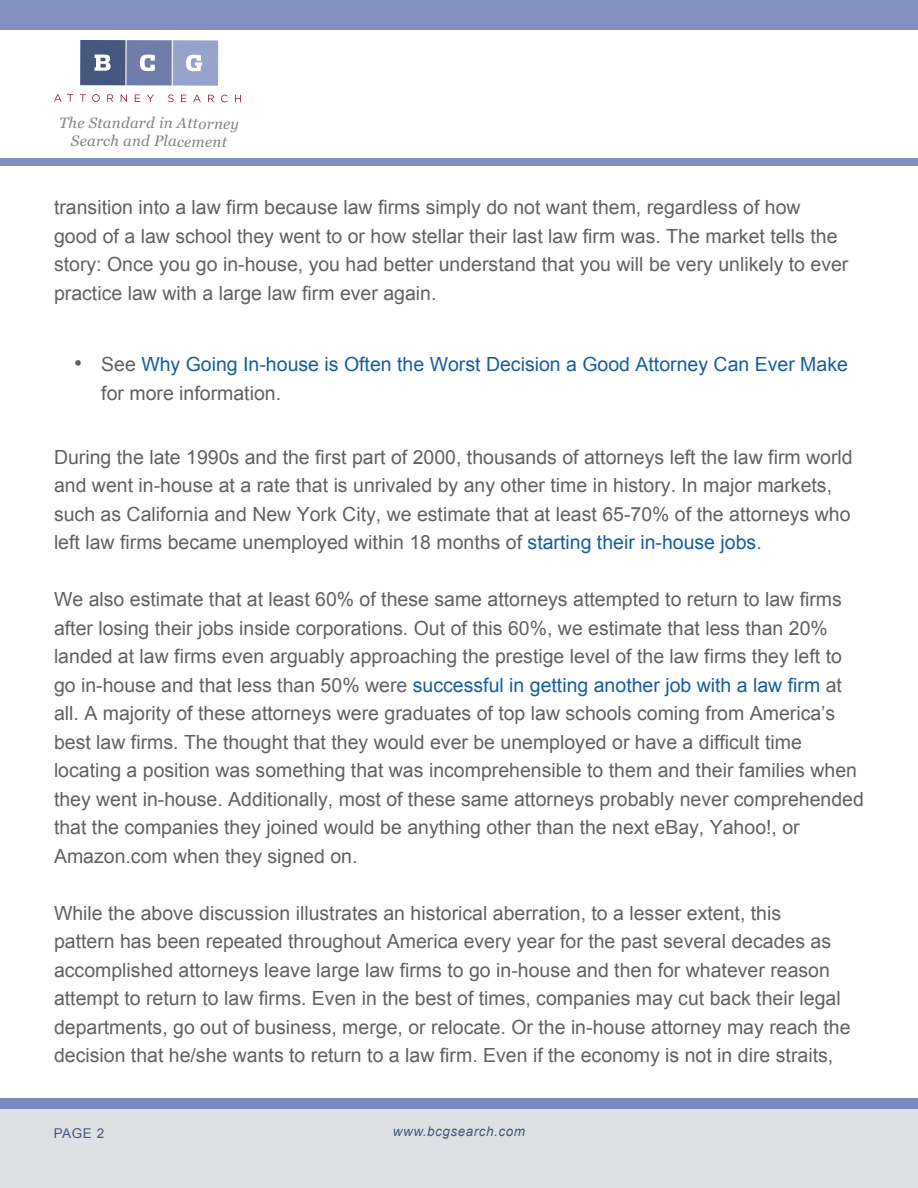
<style>
.page{position:relative;width:918px;height:1188px;background:#fff}
.page>*{position:absolute;margin:0;border:0;box-sizing:border-box;transform-origin:0 0}
.Body_Text{font:19.5px/28.5px "Arial";color:#616163}
.t1{font:19.5px/28.5px "Arial";color:#175d9e}
.t2{font:italic 15.15px/18.1px "Georgia";letter-spacing:.015em;color:#848587;text-align:center}
.t3{font:italic 13.5px "Arial";letter-spacing:.04em;color:#43577f}
.t4{font:13.5px "Arial";color:#43577f}
.s1{font-size:22.5px;color:#616163}
.s2{color:#616163}
.s3{color:#175d9e}
</style>
<div class="page">
<div style="left:0;top:158px;width:918px;height:7px;background:#8091bf"></div>
<div style="left:0;top:0;width:918px;height:30px;background:#8091bf"></div>
<div style="left:0;top:1109px;width:918px;height:79px;background:#dfe0e4"></div>
<div style="left:0;top:1098px;width:918px;height:11px;background:#778bc0"></div>
<svg style="left:168px;top:94px;width:73px;height:8px"></svg>
<svg style="left:54px;top:94px;width:100px;height:8px"></svg>
<div style="left:80px;top:40px;width:46px;height:45px;background:#43577f"></div>
<div style="left:126px;top:40px;width:46px;height:46px;background:#6f7ea8"></div>
<div style="left:173px;top:40px;width:45px;height:46px;background:#96a3cc"></div>
<svg style="left:95px;top:55px;width:16px;height:16px"></svg>
<svg style="left:140px;top:55px;width:15px;height:16px"></svg>
<svg style="left:186px;top:55px;width:16px;height:16px"></svg>
<p class="t2" style="left:59px;top:114px;width:182px">The Standard in Attorney<br>Search and Placement</p>
<p class="Body_Text" style="left:54px;top:193px;width:796px">transition into a law firm because law firms simply do not want them, regardless of how good of a law school they went to or how stellar their last law firm was. The market tells the story: Once you go in-house, you had better understand that you will be very unlikely to ever practice law with a large law firm ever again.</p>
<p class="t1" style="left:101px;top:351px;width:748px;text-indent:-27px"><span class="s1">•</span> <span class="s2">See</span> Why Going In-house is Often the Worst Decision a Good Attorney Can Ever Make <span class="s2">for more information.</span></p>
<p class="Body_Text" style="left:54px;top:443px;width:800px">During the late 1990s and the first part of 2000, thousands of attorneys left the law firm world and went in-house at a rate that is unrivaled by any other time in history. In major markets, such as California and New York City, we estimate that at least 65-70% of the attorneys who left law firms became unemployed within 18 months of <span class="s3">starting their in-house jobs</span>.</p>
<p class="Body_Text" style="left:54px;top:585px;width:811px">We also estimate that at least 60% of these same attorneys attempted to return to law firms after losing their jobs inside corporations. Out of this 60%, we estimate that less than 20% landed at law firms even arguably approaching the prestige level of the law firms they left to go in-house and that less than 50% were <span class="s3">successful in getting another job with a law firm</span> at all. A majority of these attorneys were graduates of top law schools coming from America’s best law firms. The thought that they would ever be unemployed or have a difficult time locating a position was something that was incomprehensible to them and their families when they went in-house. Additionally, most of these same attorneys probably never comprehended that the companies they joined would be anything other than the next eBay, Yahoo!, or Amazon.com when they signed on.</p>
<p class="Body_Text" style="left:54px;top:899px;width:798px">While the above discussion illustrates an historical aberration, to a lesser extent, this<br>pattern has been repeated throughout America every year for the past several decades as accomplished attorneys leave large law firms to go in-house and then for whatever reason attempt to return to law firms. Even in the best of times, companies may cut back their legal departments, go out of business, merge, or relocate. Or the in-house attorney may reach the decision that he/she wants to return to a law firm. Even if the economy is not in dire straits,</p>
<p class="t4" style="left:54px;top:1124px;width:52px">PAGE 2</p>
<p class="t3" style="left:393px;top:1123px;width:134px">www.bcgsearch.com</p>
</div>
